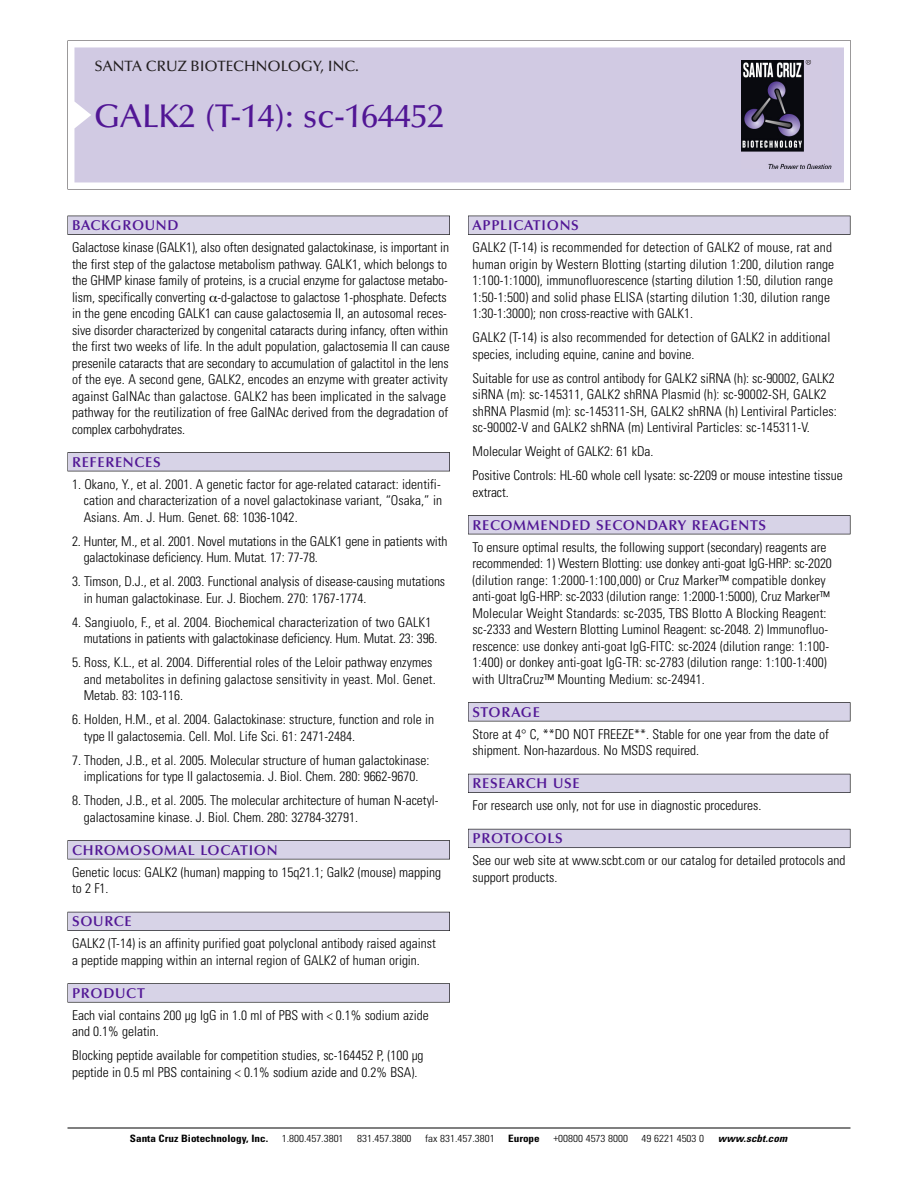
<style>
.page{position:relative;width:918px;height:1188px;background:#fff}
.page>*{position:absolute;margin:0;border:0;box-sizing:border-box;transform-origin:0 0}
.t1{font:500 33px "Optima";color:#511695}
.t2{font:500 15px "Optima";color:#231f20}
.t3{font:600 14.25px "Optima";letter-spacing:.05em;color:#511695}
.t4{font:300 condensed 13.5px/16.5px "Univers";color:#000}
.t5{font:300 condensed 10.2px "Univers";color:#000;scale:1.1 1}
.t6{font:700 condensed 10.2px "Univers";color:#000;scale:1.1 1}
.t7{font:italic 700 condensed 10.2px "Univers";letter-spacing:.005em;color:#000;scale:1.1 1}
</style>
<div class="page">
<svg style="left:68px;top:40px;width:783px;height:149px"></svg>
<div style="left:74px;top:47px;width:770px;height:135px;background:#d1cae3"></div>
<img style="left:741px;top:60px;width:90px;height:108px">
<div style="left:68px;top:216px;width:382px;height:19px;background:#525155"></div>
<div style="left:68px;top:216px;width:381px;height:18px;background:#d7d3e7"></div>
<div style="left:68px;top:452px;width:382px;height:19px;background:#525155"></div>
<div style="left:68px;top:453px;width:381px;height:18px;background:#d7d3e7"></div>
<div style="left:68px;top:840px;width:382px;height:19px;background:#545357"></div>
<div style="left:68px;top:841px;width:381px;height:18px;background:#d7d3e7"></div>
<div style="left:68px;top:912px;width:382px;height:19px;background:#54535a"></div>
<div style="left:68px;top:912px;width:381px;height:18px;background:#d7d3e7"></div>
<svg style="left:68px;top:983px;width:382px;height:20px"></svg>
<div style="left:68px;top:984px;width:381px;height:18px;background:#d7d3e7"></div>
<div style="left:468px;top:216px;width:382px;height:19px;background:#525155"></div>
<div style="left:468px;top:216px;width:382px;height:18px;background:#d7d3e7"></div>
<div style="left:468px;top:515px;width:382px;height:19px;background:#525155"></div>
<div style="left:468px;top:516px;width:382px;height:18px;background:#d7d3e7"></div>
<div style="left:468px;top:702px;width:382px;height:19px;background:#545357"></div>
<div style="left:468px;top:703px;width:382px;height:18px;background:#d7d3e7"></div>
<div style="left:468px;top:774px;width:382px;height:19px;background:#54535a"></div>
<div style="left:468px;top:774px;width:382px;height:18px;background:#d7d3e7"></div>
<div style="left:468px;top:829px;width:382px;height:19px;background:#5b5a62"></div>
<div style="left:468px;top:829px;width:382px;height:18px;background:#d7d3e7"></div>
<hr style="left:68px;top:1128px;width:782px;height:1px;background:#000">
<p class="t2" style="left:94px;top:61px;width:266px">SANTA CRUZ BIOTECHNOLOGY, INC.</p>
<h1 class="t1" style="left:94px;top:103px;width:351px">GALK2 (T-14): sc-164452</h1>
<p class="t3" style="left:72px;top:219px;width:108px">BACKGROUND</p>
<p class="t4" style="left:72px;top:240px;width:379px">Galactose kinase (GALK1), also often designated galactokinase, is important in the first step of the galactose metabolism pathway. GALK1, which belongs to the GHMP kinase family of proteins, is a crucial enzyme for galactose metabo&shy;lism, specifically converting -d-galactose to galactose 1-phosphate. Defects in the gene encoding GALK1 can cause galactosemia II, an autosomal reces&shy;sive disorder characterized by congenital cataracts during infancy, often within the first two weeks of life. In the adult population, galactosemia II can cause presenile cataracts that are secondary to accumulation of galactitol in the lens of the eye. A second gene, GALK2, encodes an enzyme with greater activity against GalNAc than galactose. GALK2 has been implicated in the salvage pathway for the reutilization of free GalNAc derived from the degradation of complex carbohydrates.</p>
<p class="t3" style="left:72px;top:456px;width:90px">REFERENCES</p>
<p class="t4" style="left:84px;top:477px;width:360px;text-align:justify;text-indent:-12px">1. Okano, Y., et al. 2001. A genetic factor for age-related cataract: identifi&shy;cation and characterization of a novel galactokinase variant, “Osaka,” in Asians. Am. J. Hum. Genet. 68: 1036-1042.</p>
<p class="t4" style="left:84px;top:534px;width:365px;text-indent:-12px">2. Hunter, M., et al. 2001. Novel mutations in the GALK1 gene in patients with galactokinase deficiency. Hum. Mutat. 17: 77-78.</p>
<p class="t4" style="left:84px;top:574px;width:363px;text-indent:-12px">3. Timson, D.J., et al. 2003. Functional analysis of disease-causing mutations in human galactokinase. Eur. J. Biochem. 270: 1767-1774.</p>
<p class="t4" style="left:84px;top:615px;width:355px;text-indent:-12px">4. Sangiuolo, F., et al. 2004. Biochemical characterization of two GALK1 mutations in patients with galactokinase deficiency. Hum. Mutat. 23: 396.</p>
<p class="t4" style="left:84px;top:655px;width:354px;text-indent:-12px">5. Ross, K.L., et al. 2004. Differential roles of the Leloir pathway enzymes and metabolites in defining galactose sensitivity in yeast. Mol. Genet.<br>Metab. 83: 103-116.</p>
<p class="t4" style="left:84px;top:712px;width:352px;text-indent:-12px">6. Holden, H.M., et al. 2004. Galactokinase: structure, function and role in type II galactosemia. Cell. Mol. Life Sci. 61: 2471-2484.</p>
<p class="t4" style="left:72px;top:753px;width:359px;text-align:center">7. Thoden, J.B., et al. 2005. Molecular structure of human galactokinase: implications for type II galactosemia. J. Biol. Chem. 280: 9662-9670.</p>
<p class="t4" style="left:84px;top:793px;width:357px;text-indent:-12px">8. Thoden, J.B., et al. 2005. The molecular architecture of human N-acetyl&shy;galactosamine kinase. J. Biol. Chem. 280: 32784-32791.</p>
<p class="t3" style="left:72px;top:844px;width:207px">CHROMOSOMAL LOCATION</p>
<p class="t4" style="left:72px;top:865px;width:371px">Genetic locus: GALK2 (human) mapping to 15q21.1; Galk2 (mouse) mapping to 2 F1.</p>
<p class="t3" style="left:72px;top:916px;width:61px">SOURCE</p>
<p class="t4" style="left:72px;top:936px;width:365px">GALK2 (T-14) is an affinity purified goat polyclonal antibody raised against a peptide mapping within an internal region of GALK2 of human origin.</p>
<p class="t3" style="left:72px;top:987px;width:74px">PRODUCT</p>
<p class="t4" style="left:72px;top:1008px;width:358px">Each vial contains 200 µg IgG in 1.0 ml of PBS with &lt; 0.1% sodium azide and 0.1% gelatin.</p>
<p class="t4" style="left:72px;top:1048px;width:353px">Blocking peptide available for competition studies, sc-164452 P, (100 µg peptide in 0.5 ml PBS containing &lt; 0.1% sodium azide and 0.2% BSA).</p>
<p class="t3" style="left:473px;top:219px;width:108px">APPLICATIONS</p>
<p class="t4" style="left:473px;top:240px;width:363px">GALK2 (T-14) is recommended for detection of GALK2 of mouse, rat and human origin by Western Blotting (starting dilution 1:200, dilution range 1:100-1:1000), immunofluorescence (starting dilution 1:50, dilution range 1:50-1:500) and solid phase ELISA (starting dilution 1:30, dilution range 1:30-1:3000); non cross-reactive with GALK1.</p>
<p class="t4" style="left:473px;top:330px;width:359px">GALK2 (T-14) is also recommended for detection of GALK2 in additional species, including equine, canine and bovine.</p>
<p class="t4" style="left:473px;top:371px;width:366px">Suitable for use as control antibody for GALK2 siRNA (h): sc-90002, GALK2 siRNA (m): sc-145311, GALK2 shRNA Plasmid (h): sc-90002-SH, GALK2 shRNA Plasmid (m): sc-145311-SH, GALK2 shRNA (h) Lentiviral Particles: sc-90002-V and GALK2 shRNA (m) Lentiviral Particles: sc-145311-V.</p>
<p class="t4" style="left:473px;top:440px;width:372px;line-height:24px">Molecular Weight of GALK2: 61 kDa.<br>Positive Controls: HL-60 whole cell lysate: sc-2209 or mouse intestine tissue</p>
<p class="t4" style="left:473px;top:485px;width:38px">extract.</p>
<p class="t3" style="left:473px;top:519px;width:295px">RECOMMENDED SECONDARY REAGENTS</p>
<p class="t4" style="left:473px;top:540px;width:361px">To ensure optimal results, the following support (secondary) reagents are recommended: 1) Western Blotting: use donkey anti-goat IgG-HRP: sc-2020 (dilution range: 1:2000-1:100,000) or Cruz Marker™ compatible donkey anti-goat IgG-HRP: sc-2033 (dilution range: 1:2000-1:5000), Cruz Marker™ Molecular Weight Standards: sc-2035, TBS Blotto A Blocking Reagent: sc-2333 and Western Blotting Luminol Reagent: sc-2048. 2) Immunofluo&shy;rescence: use donkey anti-goat IgG-FITC: sc-2024 (dilution range: 1:100- 1:400) or donkey anti-goat IgG-TR: sc-2783 (dilution range: 1:100-1:400) with UltraCruz™ Mounting Medium: sc-24941.</p>
<p class="t3" style="left:473px;top:706px;width:69px">STORAGE</p>
<p class="t4" style="left:473px;top:727px;width:358px">Store at 4° C, **DO NOT FREEZE**. Stable for one year from the date of shipment. Non-hazardous. No MSDS required.</p>
<p class="t3" style="left:473px;top:778px;width:109px">RESEARCH USE</p>
<p class="t4" style="left:473px;top:798px;width:290px">For research use only, not for use in diagnostic procedures.</p>
<p class="t3" style="left:473px;top:833px;width:92px">PROTOCOLS</p>
<p class="t4" style="left:473px;top:853px;width:375px">See our web site at www.scbt.com or our catalog for detailed protocols and support products.</p>
<p class="t6" style="left:130px;top:1135px;width:127px">Santa Cruz Biotechnology, Inc.</p>
<p class="t5" style="left:282px;top:1135px;width:58px">1.800.457.3801</p>
<p class="t5" style="left:357px;top:1135px;width:51px">831.457.3800</p>
<p class="t5" style="left:425px;top:1135px;width:65px">fax 831.457.3801</p>
<p class="t6" style="left:508px;top:1135px;width:30px">Europe</p>
<p class="t5" style="left:553px;top:1135px;width:69px">+00800 4573 8000</p>
<p class="t5" style="left:642px;top:1135px;width:58px">49 6221 4503 0</p>
<p class="t7" style="left:718px;top:1135px;width:64px">www.scbt.com</p>
</div>
